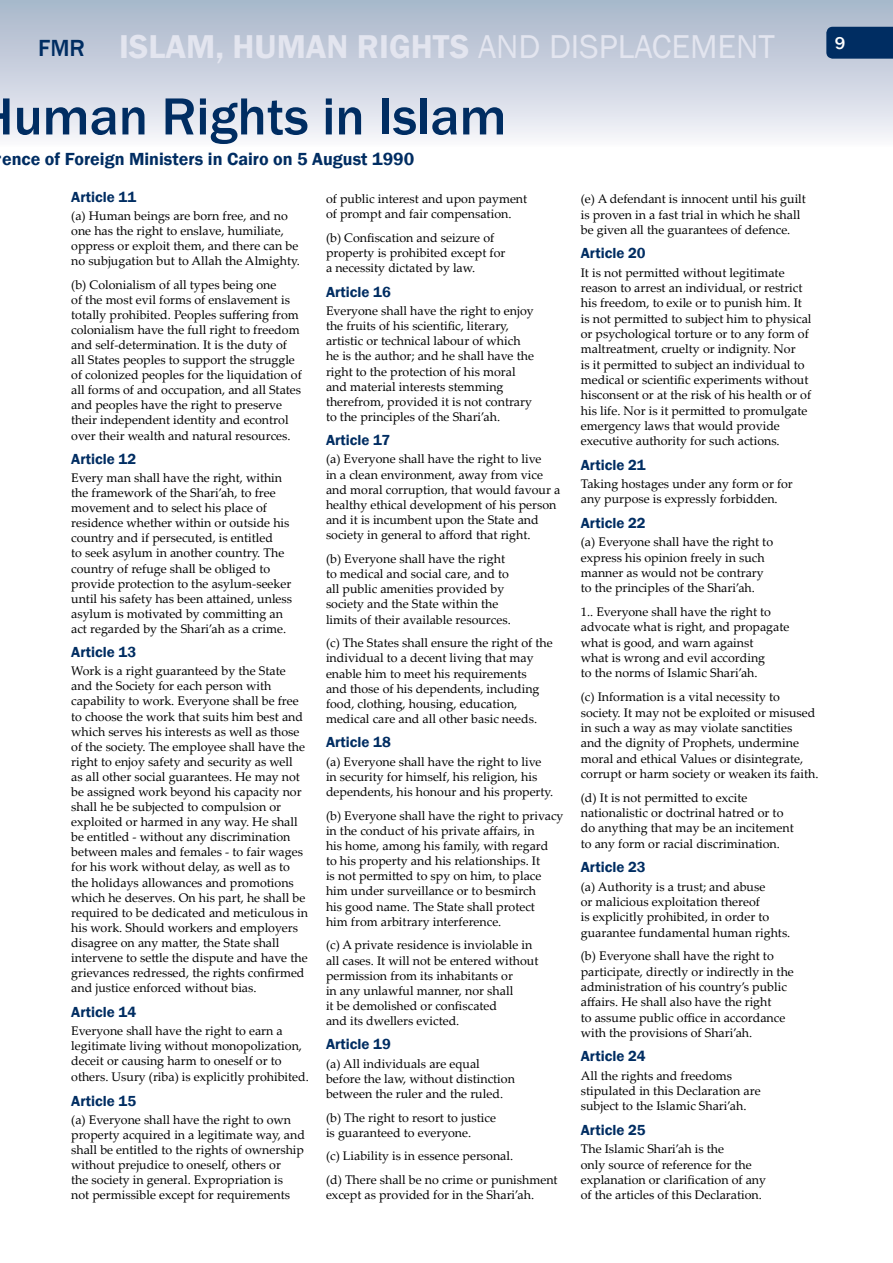
<style>
.page{position:relative;width:893px;height:1263px;background:#fff}
.page>*{position:absolute;margin:0;border:0;box-sizing:border-box;transform-origin:0 0}
.t1{font:500 54px "Franklin Gothic";color:#002d62}
.t2{font:600 33.9px "Franklin Gothic";color:#e3e5ef}
.t3{font:600 18px "Franklin Gothic";color:#002d62}
.t4{font:500 18px "Franklin Gothic";color:#fff}
.t5{font:600 15px "Franklin Gothic";color:#002d62}
.t6{font:12.45px/15.1px "Palatino Linotype";color:#000}
.s1{font-weight:500;font-size:24px;color:#002d62}
.s2{font-weight:400}
</style>
<div class="page">
<div style="left:0;top:0;width:893px;height:147px;background:linear-gradient(to bottom,#a6b4c9,#f6f5fa)"></div>
<div style="left:826px;top:27px;width:67px;height:32px;background:#002d62"></div>
<h2 class="t2" style="left:38px;top:26px;width:738px"><span class="s1">FMR</span> ISLAM, HUMAN RIGHTS <span class="s2">AND DISPLACEMENT</span></h2>
<h1 class="t1" style="left:13px;top:83px;width:495px">uman Rights in Islam</h1>
<h3 class="t3" style="left:2px;top:147px;width:414px">ence of Foreign Ministers in Cairo on 5 August 1990</h3>
<p class="t5" style="left:71px;top:187px;width:67px">Article 11</p>
<p class="t6" style="left:71px;top:207px;width:230px">(a) Human beings are born free, and no one has the right to enslave, humiliate, oppress or exploit them, and there can be no subjugation but to Allah the Almighty.</p>
<p class="t6" style="left:71px;top:276px;width:232px">(b) Colonialism of all types being one<br>of the most evil forms of enslavement is totally prohibited. Peoples suffering from colonialism have the full right to freedom and self-determination. It is the duty of all States peoples to support the struggle of colonized peoples for the liquidation of all forms of and occupation, and all States and peoples have the right to preserve their independent identity and econtrol over their wealth and natural resources.</p>
<p class="t5" style="left:71px;top:450px;width:67px">Article 12</p>
<p class="t6" style="left:71px;top:470px;width:222px">Every man shall have the right, within the framework of the Shari’ah, to free movement and to select his place of residence whether within or outside his country and if persecuted, is entitled<br>to seek asylum in another country. The country of refuge shall be obliged to provide protection to the asylum-seeker until his safety has been attained, unless asylum is motivated by committing an act regarded by the Shari’ah as a crime.</p>
<p class="t5" style="left:71px;top:643px;width:67px">Article 13</p>
<p class="t6" style="left:71px;top:663px;width:238px">Work is a right guaranteed by the State and the Society for each person with capability to work. Everyone shall be free to choose the work that suits him best and which serves his interests as well as those of the society. The employee shall have the right to enjoy safety and security as well<br>as all other social guarantees. He may not be assigned work beyond his capacity nor shall he be subjected to compulsion or exploited or harmed in any way. He shall be entitled - without any discrimination between males and females - to fair wages for his work without delay, as well as to the holidays allowances and promotions which he deserves. On his part, he shall be required to be dedicated and meticulous in his work. Should workers and employers disagree on any matter, the State shall intervene to settle the dispute and have the grievances redressed, the rights confirmed and justice enforced without bias.</p>
<p class="t5" style="left:71px;top:1002px;width:66px">Article 14</p>
<p class="t6" style="left:71px;top:1022px;width:232px">Everyone shall have the right to earn a legitimate living without monopolization, deceit or causing harm to oneself or to</p>
<p class="t6" style="left:71px;top:1069px;width:239px">others. Usury (riba) is explicitly prohibited.</p>
<p class="t5" style="left:71px;top:1091px;width:66px">Article 15</p>
<p class="t6" style="left:71px;top:1111px;width:235px">(a) Everyone shall have the right to own property acquired in a legitimate way, and shall be entitled to the rights of ownership without prejudice to oneself, others or<br>the society in general. Expropriation is<br>not permissible except for requirements</p>
<p class="t6" style="left:326px;top:191px;width:203px">of public interest and upon payment of prompt and fair compensation.</p>
<p class="t6" style="left:326px;top:230px;width:181px">(b) Confiscation and seizure of property is prohibited except for a necessity dictated by law.</p>
<p class="t5" style="left:326px;top:282px;width:66px">Article 16</p>
<p class="t6" style="left:326px;top:303px;width:209px">Everyone shall have the right to enjoy the fruits of his scientific, literary, artistic or technical labour of which he is the author; and he shall have the right to the protection of his moral and material interests stemming therefrom, provided it is not contrary to the principles of the Shari’ah.</p>
<p class="t5" style="left:326px;top:431px;width:66px">Article 17</p>
<p class="t6" style="left:326px;top:451px;width:236px">(a) Everyone shall have the right to live<br>in a clean environment, away from vice and moral corruption, that would favour a healthy ethical development of his person and it is incumbent upon the State and society in general to afford that right.</p>
<p class="t6" style="left:326px;top:551px;width:186px">(b) Everyone shall have the right to medical and social care, and to all public amenities provided by society and the State within the limits of their available resources.</p>
<p class="t6" style="left:326px;top:635px;width:228px">(c) The States shall ensure the right of the individual to a decent living that may enable him to meet his requirements<br>and those of his dependents, including food, clothing, housing, education, medical care and all other basic needs.</p>
<p class="t5" style="left:326px;top:733px;width:67px">Article 18</p>
<p class="t6" style="left:326px;top:753px;width:229px">(a) Everyone shall have the right to live in security for himself, his religion, his dependents, his honour and his property.</p>
<p class="t6" style="left:326px;top:807px;width:239px">(b) Everyone shall have the right to privacy in the conduct of his private affairs, in<br>his home, among his family, with regard<br>to his property and his relationships. It<br>is not permitted to spy on him, to place him under surveillance or to besmirch<br>his good name. The State shall protect<br>him from arbitrary interference.</p>
<p class="t6" style="left:326px;top:937px;width:214px">(c) A private residence is inviolable in all cases. It will not be entered without permission from its inhabitants or<br>in any unlawful manner, nor shall<br>it be demolished or confiscated<br>and its dwellers evicted.</p>
<p class="t5" style="left:326px;top:1035px;width:66px">Article 19</p>
<p class="t6" style="left:326px;top:1055px;width:190px">(a) All individuals are equal before the law, without distinction between the ruler and the ruled.</p>
<p class="t6" style="left:326px;top:1109px;width:171px">(b) The right to resort to justice is guaranteed to everyone.</p>
<p class="t6" style="left:326px;top:1144px;width:233px;line-height:23.7px">(c) Liability is in essence personal.<br>(d) There shall be no crime or punishment</p>
<p class="t6" style="left:326px;top:1187px;width:210px">except as provided for in the Shari’ah.</p>
<p class="t6" style="left:581px;top:191px;width:227px">(e) A defendant is innocent until his guilt is proven in a fast trial in which he shall be given all the guarantees of defence.</p>
<p class="t5" style="left:581px;top:244px;width:66px">Article 20</p>
<p class="t6" style="left:581px;top:264px;width:232px">It is not permitted without legitimate reason to arrest an individual, or restrict his freedom, to exile or to punish him. It is not permitted to subject him to physical or psychological torture or to any form of maltreatment, cruelty or indignity. Nor<br>is it permitted to subject an individual to medical or scientific experiments without hisconsent or at the risk of his health or of his life. Nor is it permitted to promulgate emergency laws that would provide executive authority for such actions.</p>
<p class="t5" style="left:581px;top:456px;width:66px">Article 21</p>
<p class="t6" style="left:581px;top:476px;width:214px">Taking hostages under any form or for any purpose is expressly forbidden.</p>
<p class="t5" style="left:581px;top:514px;width:66px">Article 22</p>
<p class="t6" style="left:581px;top:534px;width:194px">(a) Everyone shall have the right to express his opinion freely in such manner as would not be contrary to the principles of the Shari’ah.</p>
<p class="t6" style="left:581px;top:604px;width:210px">1.. Everyone shall have the right to advocate what is right, and propagate what is good, and warn against<br>what is wrong and evil according<br>to the norms of Islamic Shari’ah.</p>
<p class="t6" style="left:581px;top:689px;width:239px">(c) Information is a vital necessity to society. It may not be exploited or misused in such a way as may violate sanctities<br>and the dignity of Prophets, undermine moral and ethical Values or disintegrate, corrupt or harm society or weaken its faith.</p>
<p class="t6" style="left:581px;top:789px;width:214px">(d) It is not permitted to excite nationalistic or doctrinal hatred or to do anything that may be an incitement to any form or racial discrimination.</p>
<p class="t5" style="left:581px;top:858px;width:66px">Article 23</p>
<p class="t6" style="left:581px;top:878px;width:211px">(a) Authority is a trust; and abuse<br>or malicious exploitation thereof<br>is explicitly prohibited, in order to guarantee fundamental human rights.</p>
<p class="t6" style="left:581px;top:948px;width:215px">(b) Everyone shall have the right to participate, directly or indirectly in the administration of his country’s public affairs. He shall also have the right<br>to assume public office in accordance with the provisions of Shari’ah.</p>
<p class="t5" style="left:581px;top:1047px;width:66px">Article 24</p>
<p class="t6" style="left:581px;top:1067px;width:181px">All the rights and freedoms stipulated in this Declaration are subject to the Islamic Shari’ah.</p>
<p class="t5" style="left:581px;top:1120px;width:66px">Article 25</p>
<p class="t6" style="left:581px;top:1141px;width:187px">The Islamic Shari’ah is the<br>only source of reference for the explanation or clarification of any of the articles of this Declaration.</p>
<h3 class="t4" style="left:835px;top:32px;width:12px">9</h3>
</div>
